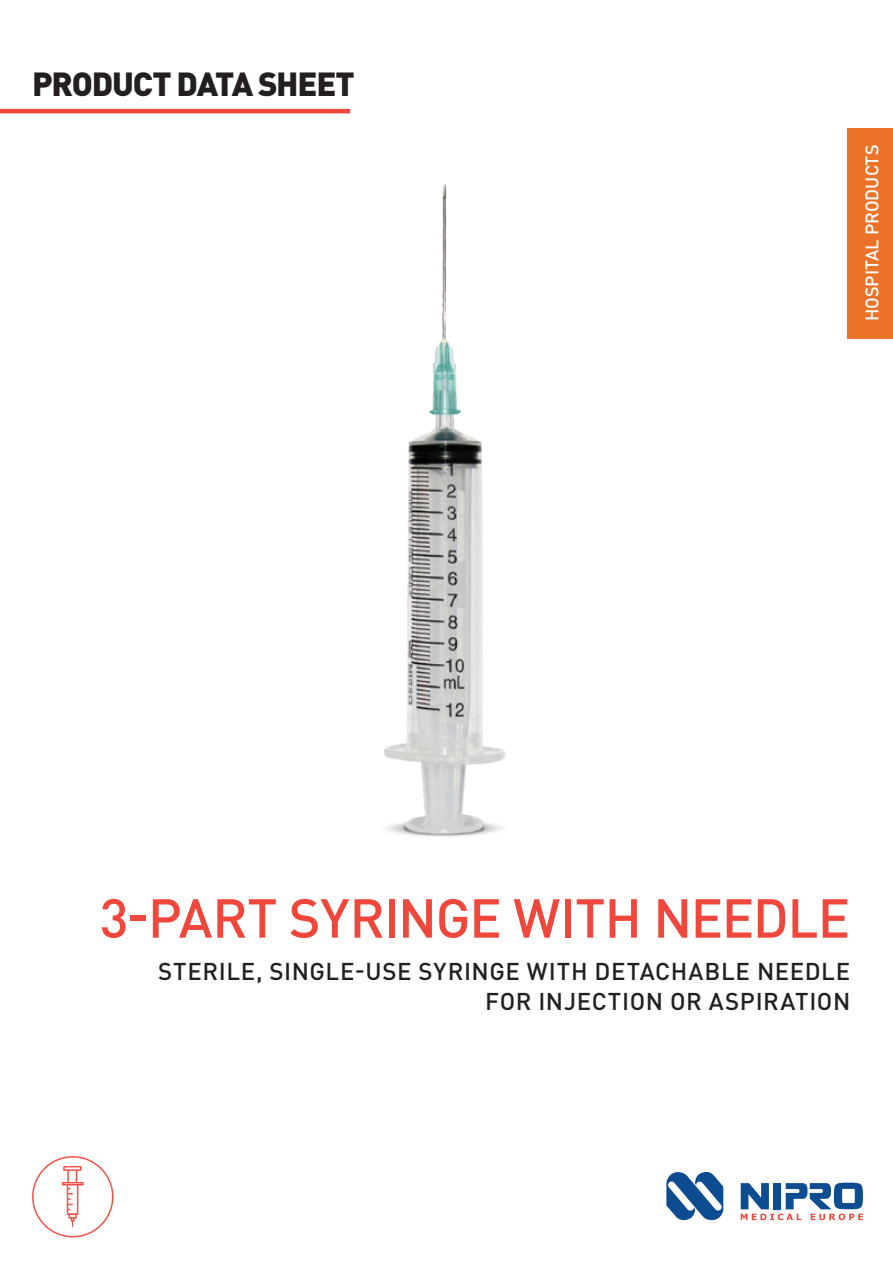
<style>
.page{position:relative;width:893px;height:1263px;background:#fff}
.page>*{position:absolute;margin:0;border:0;box-sizing:border-box;transform-origin:0 0}
.t1{font:500 54px "DIN Pro";letter-spacing:-.02em;color:#ef473c}
.t2{font:900 33px "DIN Pro";letter-spacing:-.035em;color:#231f20}
.t3{font:500 24px/30px "DIN Pro";letter-spacing:.025em;color:#231f20;text-align:right}
.t4{font:500 18px "DIN Pro";color:#fff}
</style>
<div class="page">
<div style="left:32px;top:1156px;width:81px;height:81px;border:2px solid #f05248;border-radius:50%"></div>
<div style="left:67px;top:1168px;width:10px;height:16px;border:2px solid #f05248"></div>
<svg style="left:63px;top:1165px;width:19px;height:6px"></svg>
<svg style="left:61px;top:1181px;width:23px;height:46px"></svg>
<img style="left:384px;top:184px;width:122px;height:653px">
<div style="left:848px;top:128px;width:45px;height:210px;background:#eb7329"></div>
<hr style="left:0;top:109px;width:350px;height:4px;background:#ef473c">
<svg style="left:666px;top:1172px;width:57px;height:48px"></svg>
<svg style="left:741px;top:1182px;width:122px;height:38px"></svg>
<h2 class="t2" style="left:32px;top:56px;width:324px">PRODUCT DATA SHEET</h2>
<p class="t4" style="left:857px;top:321px;width:178px;rotate:-90deg">HOSPITAL PRODUCTS</p>
<h1 class="t1" style="left:100px;top:874px;width:752px">3-PART SYRINGE WITH NEEDLE</h1>
<p class="t3" style="left:158px;top:953px;width:694px">STERILE, SINGLE-USE SYRINGE WITH DETACHABLE NEEDLE<br>FOR INJECTION OR ASPIRATION</p>
</div>
